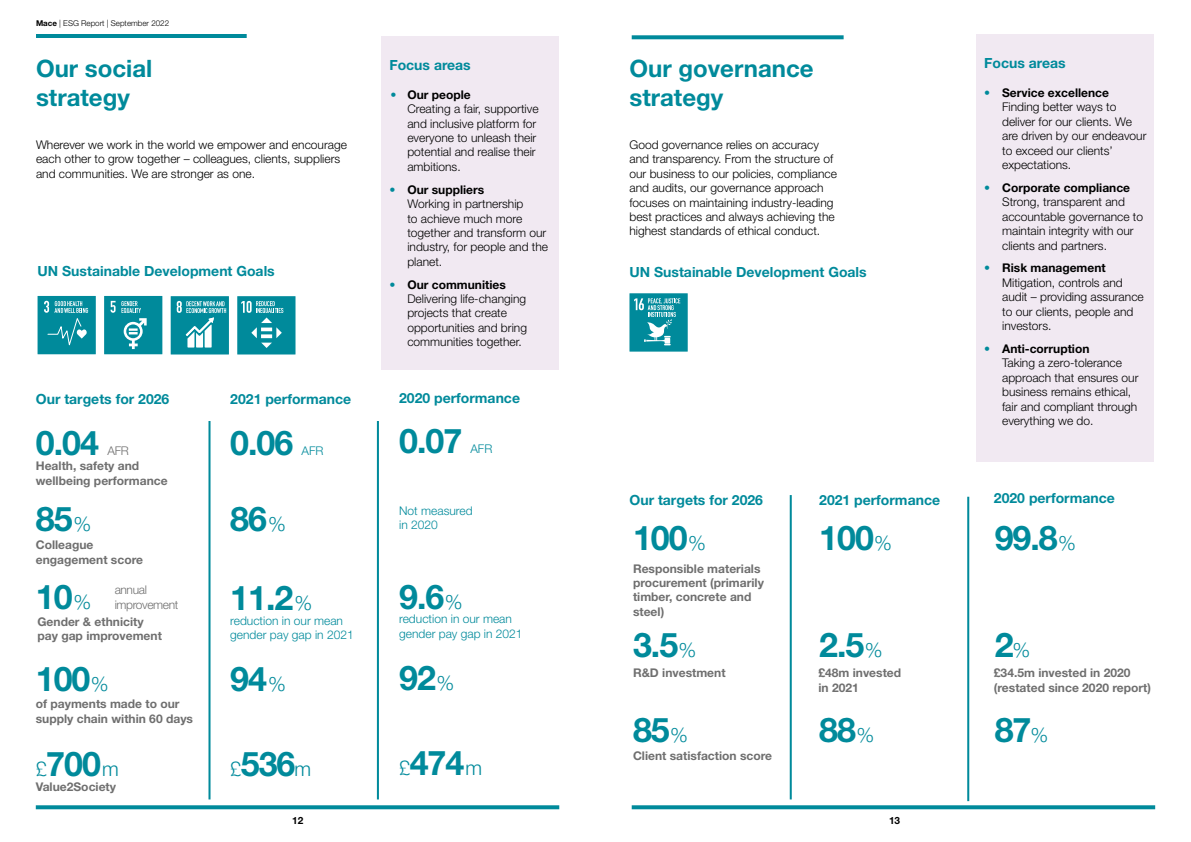
<style>
.page{position:relative;width:1191px;height:842px;background:#fff}
.page>*{position:absolute;margin:0;border:0;box-sizing:border-box;transform-origin:0 0}
.t1{font:700 34px "Helvetica Neue LT Std";letter-spacing:-.03em;color:#008a9b}
.t2{font:700 24px/28.8px "Helvetica Neue LT Std";color:#008a9b}
.t3{font:700 14px "Helvetica Neue LT Std";color:#008a9b}
.t4{font:300 12px/14.4px "Helvetica Neue LT Std";color:#000}
.t5{font:700 12px/14.4px "Helvetica Neue LT Std";color:#6f6f6f}
.t6{font:300 12px/14.4px "Helvetica Neue LT Std";color:#008a9b}
.t7{font:300 12px/14.4px "Helvetica Neue LT Std";letter-spacing:-.03em;color:#6f6f6f}
.t8{font:700 10px "Helvetica Neue LT Std";color:#000}
.t9{font:300 8px "Helvetica Neue LT Std";color:#000}
.s1{font-weight:700}
.s2{font-weight:700;color:#008a9b}
.s3{font-weight:300;font-size:20px}
</style>
<div class="page">
<div style="left:381px;top:36px;width:177px;height:334px;background:#f1e9f2"></div>
<div style="left:171px;top:296px;width:58px;height:58px;background:#008a9b"></div>
<svg style="left:177px;top:301px;width:49px;height:47px"></svg>
<div style="left:38px;top:296px;width:58px;height:58px;background:#008a9b"></div>
<svg style="left:44px;top:301px;width:44px;height:45px"></svg>
<div style="left:237px;top:296px;width:58px;height:58px;background:#008a9b"></div>
<svg style="left:241px;top:301px;width:42px;height:47px"></svg>
<div style="left:104px;top:296px;width:58px;height:58px;background:#008a9b"></div>
<svg style="left:110px;top:301px;width:37px;height:48px"></svg>
<div style="left:629px;top:293px;width:58px;height:59px;background:#008a9b"></div>
<svg style="left:634px;top:298px;width:46px;height:47px"></svg>
<hr style="left:36px;top:34px;width:211px;height:4px;background:#008a9b">
<svg style="left:631px;top:35px;width:212px;height:4px"></svg>
<svg style="left:631px;top:805px;width:524px;height:4px;background:#1392a2"></svg>
<svg style="left:36px;top:805px;width:523px;height:4px;background:#1292a2"></svg>
<hr style="left:789px;top:495px;width:2px;height:304px;background:#008a9b">
<hr style="left:208px;top:421px;width:2px;height:378px;background:#008a9b">
<div style="left:976px;top:35px;width:178px;height:427px;background:#f1e9f2"></div>
<hr style="left:377px;top:421px;width:2px;height:378px;background:#008a9b">
<hr style="left:967px;top:497px;width:2px;height:304px;background:#008a9b">
<p class="t9" style="left:36px;top:18px;width:135px"><span class="s1">Mace</span> | ESG Report | September 2022</p>
<h2 class="t2" style="left:36px;top:54px;width:118px">Our social strategy</h2>
<h2 class="t2" style="left:629px;top:54px;width:186px">Our governance strategy</h2>
<p class="t3" style="left:389px;top:57px;width:83px">Focus areas</p>
<p class="t4" style="left:407px;top:87px;width:133px;text-indent:-17px"><span class="s2">•</span> <span class="s1">Our people<br></span>Creating a fair, supportive and inclusive platform for everyone to unleash their potential and realise their ambitions.</p>
<p class="t4" style="left:407px;top:182px;width:142px;text-indent:-18px"><span class="s2">•</span> <span class="s1">Our suppliers<br></span>Working in partnership<br>to achieve much more together and transform our industry, for people and the planet.</p>
<p class="t4" style="left:407px;top:277px;width:121px;text-indent:-18px"><span class="s2">•</span> <span class="s1">Our communities<br></span>Delivering life-changing projects that create opportunities and bring communities together.</p>
<p class="t4" style="left:36px;top:137px;width:312px">Wherever we work in the world we empower and encourage each other to grow together – colleagues, clients, suppliers and communities. We are stronger as one.</p>
<p class="t4" style="left:629px;top:137px;width:209px">Good governance relies on accuracy and transparency. From the structure of our business to our policies, compliance and audits, our governance approach focuses on maintaining industry-leading best practices and always achieving the highest standards of ethical conduct.</p>
<p class="t3" style="left:38px;top:263px;width:239px">UN Sustainable Development Goals</p>
<p class="t3" style="left:629px;top:263px;width:239px">UN Sustainable Development Goals</p>
<p class="t3" style="left:36px;top:390px;width:135px">Our targets for 2026</p>
<p class="t3" style="left:230px;top:390px;width:122px">2021 performance</p>
<p class="t3" style="left:399px;top:389px;width:122px">2020 performance</p>
<h1 class="t1" style="left:36px;top:422px;width:65px">0.04</h1>
<p class="t7" style="left:108px;top:443px;width:23px">AFR</p>
<h1 class="t1" style="left:230px;top:422px;width:65px">0.06</h1>
<p class="t6" style="left:301px;top:443px;width:24px">AFR</p>
<h1 class="t1" style="left:399px;top:420px;width:65px">0.07</h1>
<p class="t6" style="left:470px;top:442px;width:24px">AFR</p>
<p class="t5" style="left:36px;top:458px;width:133px">Health, safety and wellbeing performance</p>
<h1 class="t1" style="left:36px;top:497px;width:57px">85<span class="s3">%</span></h1>
<h1 class="t1" style="left:230px;top:497px;width:57px">86<span class="s3">%</span></h1>
<p class="t6" style="left:399px;top:503px;width:75px">Not measured in 2020</p>
<p class="t5" style="left:36px;top:537px;width:109px">Colleague engagement score</p>
<h1 class="t1" style="left:36px;top:575px;width:57px">10<span class="s3">%</span></h1>
<p class="t7" style="left:115px;top:583px;width:65px">annual improvement</p>
<p class="t5" style="left:37px;top:614px;width:126px">Gender &amp; ethnicity pay gap improvement</p>
<h1 class="t1" style="left:230px;top:577px;width:83px">11.2<span class="s3">%</span></h1>
<p class="t6" style="left:230px;top:613px;width:125px">reduction in our mean gender pay gap in 2021</p>
<h1 class="t1" style="left:399px;top:575px;width:65px">9.6<span class="s3">%</span></h1>
<p class="t6" style="left:399px;top:612px;width:125px">reduction in our mean gender pay gap in 2021</p>
<p class="t3" style="left:629px;top:491px;width:135px">Our targets for 2026</p>
<p class="t3" style="left:819px;top:491px;width:122px">2021 performance</p>
<h1 class="t1" style="left:633px;top:517px;width:74px">100<span class="s3">%</span></h1>
<h1 class="t1" style="left:819px;top:517px;width:74px">100<span class="s3">%</span></h1>
<p class="t5" style="left:633px;top:561px;width:132px">Responsible materials procurement (primarily timber, concrete and steel)</p>
<h1 class="t1" style="left:633px;top:624px;width:65px">3.5<span class="s3">%</span></h1>
<h1 class="t1" style="left:819px;top:624px;width:65px">2.5<span class="s3">%</span></h1>
<h1 class="t1" style="left:36px;top:658px;width:74px">100<span class="s3">%</span></h1>
<p class="t5" style="left:36px;top:696px;width:159px">of payments made to our supply chain within 60 days</p>
<h1 class="t1" style="left:399px;top:657px;width:56px">92<span class="s3">%</span></h1>
<h1 class="t1" style="left:230px;top:658px;width:57px">94<span class="s3">%</span></h1>
<p class="t5" style="left:818px;top:665px;width:84px">£48m invested in 2021</p>
<p class="t5" style="left:633px;top:665px;width:94px">R&amp;D investment</p>
<h1 class="t1" style="left:633px;top:709px;width:56px">85<span class="s3">%</span></h1>
<h1 class="t1" style="left:819px;top:709px;width:56px">88<span class="s3">%</span></h1>
<h1 class="t1" style="left:36px;top:743px;width:84px"><span class="s3">£</span>700<span class="s3">m</span></h1>
<h1 class="t1" style="left:230px;top:743px;width:82px"><span class="s3">£</span>536<span class="s3">m</span></h1>
<p class="t5" style="left:36px;top:780px;width:82px">Value2Society</p>
<h1 class="t1" style="left:399px;top:742px;width:84px"><span class="s3">£</span>474<span class="s3">m</span></h1>
<p class="t5" style="left:633px;top:748px;width:141px">Client satisfaction score</p>
<p class="t8" style="left:292px;top:814px;width:13px">12</p>
<p class="t8" style="left:889px;top:814px;width:13px">13</p>
<p class="t3" style="left:984px;top:55px;width:83px">Focus areas</p>
<p class="t4" style="left:1002px;top:85px;width:146px;text-indent:-18px"><span class="s2">•</span> <span class="s1">Service excellence<br></span>Finding better ways to deliver for our clients. We are driven by our endeavour to exceed our clients’ expectations.</p>
<p class="t4" style="left:1002px;top:180px;width:142px;text-indent:-18px"><span class="s2">•</span> <span class="s1">Corporate compliance<br></span>Strong, transparent and accountable governance to maintain integrity with our clients and partners.</p>
<p class="t4" style="left:1002px;top:261px;width:143px;text-indent:-18px"><span class="s2">•</span> <span class="s1">Risk management<br></span>Mitigation, controls and audit – providing assurance to our clients, people and investors.</p>
<p class="t4" style="left:1002px;top:341px;width:138px;text-indent:-18px"><span class="s2">•</span> <span class="s1">Anti-corruption<br></span>Taking a zero-tolerance approach that ensures our business remains ethical, fair and compliant through everything we do.</p>
<p class="t3" style="left:994px;top:489px;width:122px">2020 performance</p>
<h1 class="t1" style="left:994px;top:517px;width:83px">99.8<span class="s3">%</span></h1>
<h1 class="t1" style="left:994px;top:624px;width:37px">2<span class="s3">%</span></h1>
<p class="t5" style="left:994px;top:665px;width:159px">£34.5m invested in 2020 (restated since 2020 report)</p>
<h1 class="t1" style="left:994px;top:709px;width:55px">87<span class="s3">%</span></h1>
</div>
